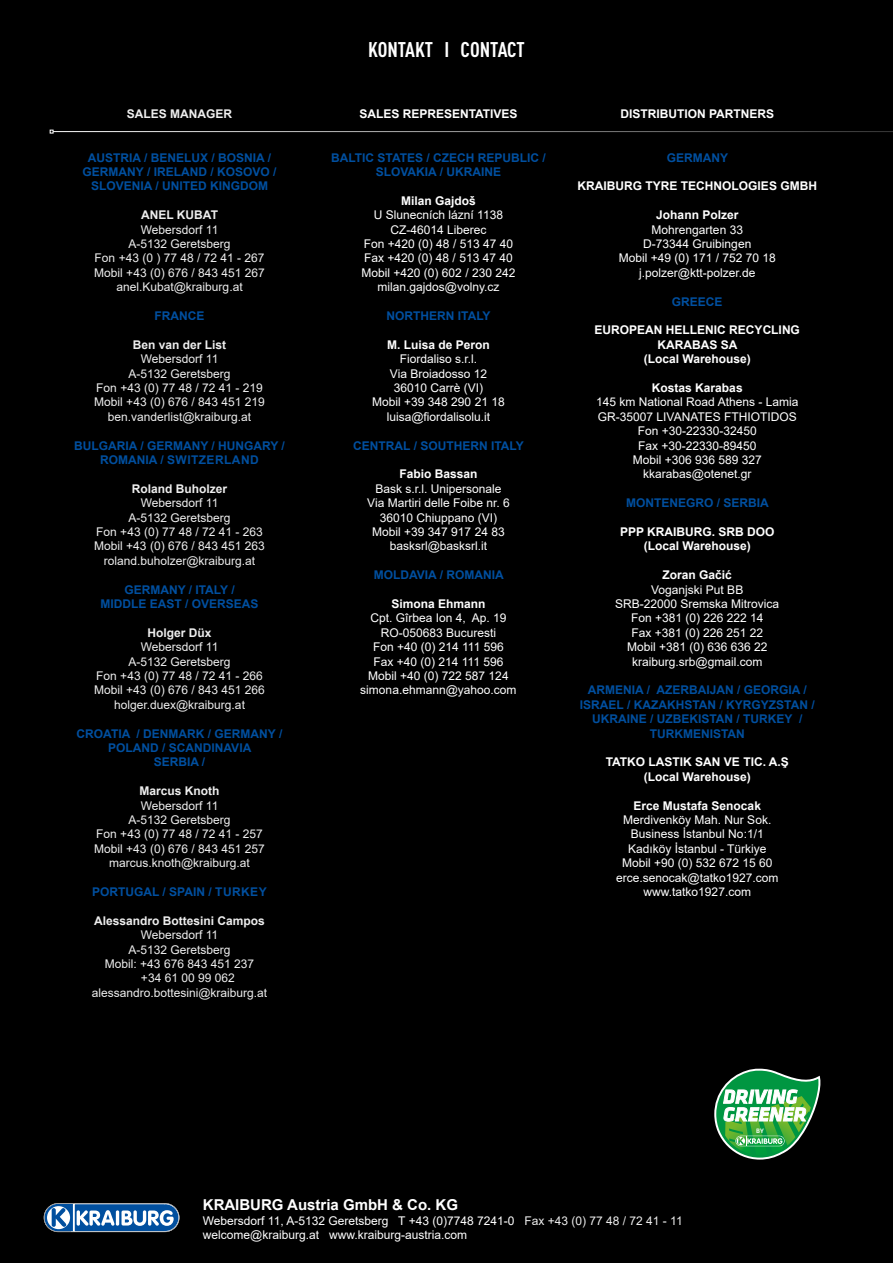
<style>
.page{position:relative;width:893px;height:1263px;background:#fff}
.page>*{position:absolute;margin:0;border:0;box-sizing:border-box;transform-origin:0 0}
.t1{font:700 condensed 21px "DIN Pro";color:#fff}
.t2{font:700 15px "Arial";color:#fff}
.t3{font:12px/14.4px "Arial";color:#fff;text-align:center}
.t4{font:12px/14.4px "Arial";color:#eee;text-align:center}
.t5{font:700 12px/14.4px "Arial";color:#004f9f;text-align:center}
.t6{font:700 12px/14.4px "Arial";color:#fff;text-align:center}
.t7{font:700 12px "Arial";color:#eee}
.t8{font:500 6.6px "Klavika";color:#fff}
.s1{color:#eee}
</style>
<div class="page">
<div style="left:0;top:0;width:893px;height:1188px;background:#000"></div>
<div style="left:0;top:1175px;width:893px;height:88px;background:#000"></div>
<svg style="left:44px;top:1203px;width:136px;height:29px"></svg>
<hr style="left:53px;top:131px;width:840px;height:1px;background:#fff">
<svg style="left:714px;top:1069px;width:106px;height:90px"></svg>
<div style="left:735px;top:1136px;width:50px;height:10px;border:1px solid #fff;border-radius:5px"></div>
<p class="t7" style="left:127px;top:106px;width:107px">SALES MANAGER</p>
<p class="t5" style="left:83px;top:150px;width:195px">AUSTRIA / BENELUX / BOSNIA /<br>GERMANY / IRELAND / KOSOVO /<br>SLOVENIA / UNITED KINGDOM</p>
<p class="t7" style="left:141px;top:206px;width:78px">ANEL KUBAT</p>
<p class="t4" style="left:94px;top:222px;width:172px">Webersdorf 11<br>A-5132 Geretsberg<br>Fon +43 (0 ) 77 48 / 72 41 - 267<br>Mobil +43 (0) 676 / 843 451 267 anel.Kubat@kraiburg.at</p>
<p class="t5" style="left:155px;top:309px;width:51px">FRANCE</p>
<p class="t7" style="left:133px;top:336px;width:95px">Ben van der List</p>
<p class="t4" style="left:94px;top:352px;width:172px">Webersdorf 11<br>A-5132 Geretsberg<br>Fon +43 (0) 77 48 / 72 41 - 219<br>Mobil +43 (0) 676 / 843 451 219 ben.vanderlist@kraiburg.at</p>
<p class="t5" style="left:74px;top:438px;width:212px">BULGARIA / GERMANY / HUNGARY /<br>ROMANIA / SWITZERLAND</p>
<p class="t7" style="left:132px;top:480px;width:97px">Roland Buholzer</p>
<p class="t4" style="left:94px;top:496px;width:172px">Webersdorf 11<br>A-5132 Geretsberg<br>Fon +43 (0) 77 48 / 72 41 - 263<br>Mobil +43 (0) 676 / 843 451 263 roland.buholzer@kraiburg.at</p>
<p class="t5" style="left:101px;top:582px;width:160px">GERMANY / ITALY /<br>MIDDLE EAST / OVERSEAS</p>
<p class="t7" style="left:148px;top:624px;width:66px">Holger Düx</p>
<p class="t4" style="left:94px;top:640px;width:172px">Webersdorf 11<br>A-5132 Geretsberg<br>Fon +43 (0) 77 48 / 72 41 - 266<br>Mobil +43 (0) 676 / 843 451 266 holger.duex@kraiburg.at</p>
<p class="t5" style="left:77px;top:726px;width:207px">CROATIA / DENMARK / GERMANY /<br>POLAND / SCANDINAVIA<br>SERBIA /</p>
<p class="t7" style="left:140px;top:782px;width:82px">Marcus Knoth</p>
<p class="t4" style="left:94px;top:798px;width:172px">Webersdorf 11<br>A-5132 Geretsberg<br>Fon +43 (0) 77 48 / 72 41 - 257<br>Mobil +43 (0) 676 / 843 451 257 marcus.knoth@kraiburg.at</p>
<p class="t5" style="left:92px;top:885px;width:176px">PORTUGAL / SPAIN / TURKEY</p>
<p class="t7" style="left:94px;top:912px;width:172px">Alessandro Bottesini Campos</p>
<p class="t4" style="left:141px;top:928px;width:79px">Webersdorf 11</p>
<p class="t4" style="left:128px;top:942px;width:104px">A-5132 Geretsberg</p>
<p class="t4" style="left:105px;top:956px;width:151px">Mobil: +43 676 843 451 237</p>
<p class="t4" style="left:141px;top:971px;width:95px">+34 61 00 99 062</p>
<p class="t4" style="left:92px;top:985px;width:177px">alessandro.bottesini@kraiburg.at</p>
<h1 class="t1" style="left:368px;top:33px;width:158px">KONTAKT I CONTACT</h1>
<p class="t6" style="left:359px;top:107px;width:160px">SALES REPRESENTATIVES</p>
<p class="t5" style="left:331px;top:150px;width:216px">BALTIC STATES / CZECH REPUBLIC /<br>SLOVAKIA / UKRAINE</p>
<p class="t6" style="left:401px;top:193px;width:76px">Milan Gajdoš</p>
<p class="t3" style="left:362px;top:208px;width:155px">U Slunecních lázní 1138<br>CZ-46014 Liberec<br>Fon +420 (0) 48 / 513 47 40<br>Fax +420 (0) 48 / 513 47 40<br>Mobil +420 (0) 602 / 230 242 milan.gajdos@volny.cz</p>
<p class="t5" style="left:387px;top:309px;width:106px">NORTHERN ITALY</p>
<p class="t6" style="left:387px;top:337px;width:104px">M. Luisa de Peron</p>
<p class="t3" style="left:372px;top:352px;width:134px">Fiordaliso s.r.l.<br>Via Broiadosso 12<br>36010 Carrè (VI)<br>Mobil +39 348 290 21 18 luisa@fiordalisolu.it</p>
<p class="t5" style="left:353px;top:438px;width:172px">CENTRAL / SOUTHERN ITALY</p>
<p class="t6" style="left:399px;top:467px;width:80px">Fabio Bassan</p>
<p class="t3" style="left:367px;top:481px;width:144px">Bask s.r.l. Unipersonale<br>Via Martiri delle Foibe nr. 6<br>36010 Chiuppano (VI)<br>Mobil +39 347 917 24 83 basksrl@basksrl.it</p>
<p class="t5" style="left:374px;top:568px;width:131px">MOLDAVIA / ROMANIA</p>
<p class="t6" style="left:391px;top:597px;width:96px">Simona Ehmann</p>
<p class="t3" style="left:360px;top:611px;width:158px">Cpt. Gîrbea Ion 4, Ap. 19<br>RO-050683 Bucuresti<br>Fon +40 (0) 214 111 596<br>Fax +40 (0) 214 111 596<br>Mobil +40 (0) 722 587 124 simona.ehmann@yahoo.com</p>
<p class="t6" style="left:620px;top:107px;width:155px">DISTRIBUTION PARTNERS</p>
<p class="t5" style="left:667px;top:150px;width:63px">GERMANY</p>
<p class="t6" style="left:578px;top:179px;width:241px">KRAIBURG TYRE TECHNOLOGIES GMBH</p>
<p class="t6" style="left:656px;top:208px;width:84px">Johann Polzer</p>
<p class="t3" style="left:619px;top:222px;width:159px">Mohrengarten 33<br>D-73344 Gruibingen<br>Mobil +49 (0) 171 / 752 70 18 j.polzer@ktt-polzer.de</p>
<p class="t5" style="left:672px;top:294px;width:52px">GREECE</p>
<p class="t6" style="left:595px;top:323px;width:207px">EUROPEAN HELLENIC RECYCLING<br>KARABAS SA<br>(Local Warehouse)</p>
<p class="t6" style="left:652px;top:381px;width:92px">Kostas Karabas</p>
<p class="t3" style="left:596px;top:395px;width:204px">145 km National Road Athens - Lamia<br>GR-35007 LIVANATES FTHIOTIDOS<br>Fon +30-22330-32450<br>Fax +30-22330-89450<br>Mobil +306 936 589 327 kkarabas@otenet.gr</p>
<p class="t5" style="left:626px;top:496px;width:144px">MONTENEGRO / SERBIA</p>
<p class="t6" style="left:620px;top:525px;width:156px">PPP KRAIBURG. SRB DOO (Local Warehouse)</p>
<p class="t6" style="left:663px;top:568px;width:71px">Zoran Gačić</p>
<p class="t3" style="left:615px;top:582px;width:166px">Voganjski Put BB<br>SRB-22000 Sremska Mitrovica<br>Fon +381 (0) 226 222 14<br>Fax +381 (0) 226 251 22<br>Mobil +381 (0) 636 636 22 kraiburg.srb@gmail.com</p>
<p class="t5" style="left:580px;top:683px;width:236px">ARMENIA / AZERBAIJAN / GEORGIA /<br>ISRAEL / KAZAKHSTAN / KYRGYZSTAN /<br>UKRAINE / UZBEKISTAN / TURKEY /<br>TURKMENISTAN</p>
<p class="t6" style="left:606px;top:755px;width:185px">TATKO LASTIK SAN VE TIC. A.Ş (Local Warehouse)</p>
<p class="t6" style="left:634px;top:798px;width:129px">Erce Mustafa Senocak</p>
<p class="t3" style="left:616px;top:812px;width:164px">Merdivenköy Mah. Nur Sok.<br>Business İstanbul No:1/1<br>Kadıköy İstanbul - Türkiye<br>Mobil +90 (0) 532 672 15 60 erce.senocak@tatko1927.com www.tatko1927.com</p>
<p class="t8" style="left:756px;top:1127px;width:9px">BY</p>
<p class="t2" style="left:203px;top:1194px;width:257px">KRAIBURG Austria GmbH &amp; Co. KG</p>
<p class="t3" style="left:203px;top:1213px;width:481px;text-align:left">Webersdorf 11, A-5132 Geretsberg T +43 (0)7748 7241-0 <span class="s1">Fax +43 (0) 77 48 / 72 41 - 11 </span>welcome@kraiburg.at www.kraiburg-austria.com</p>
</div>
